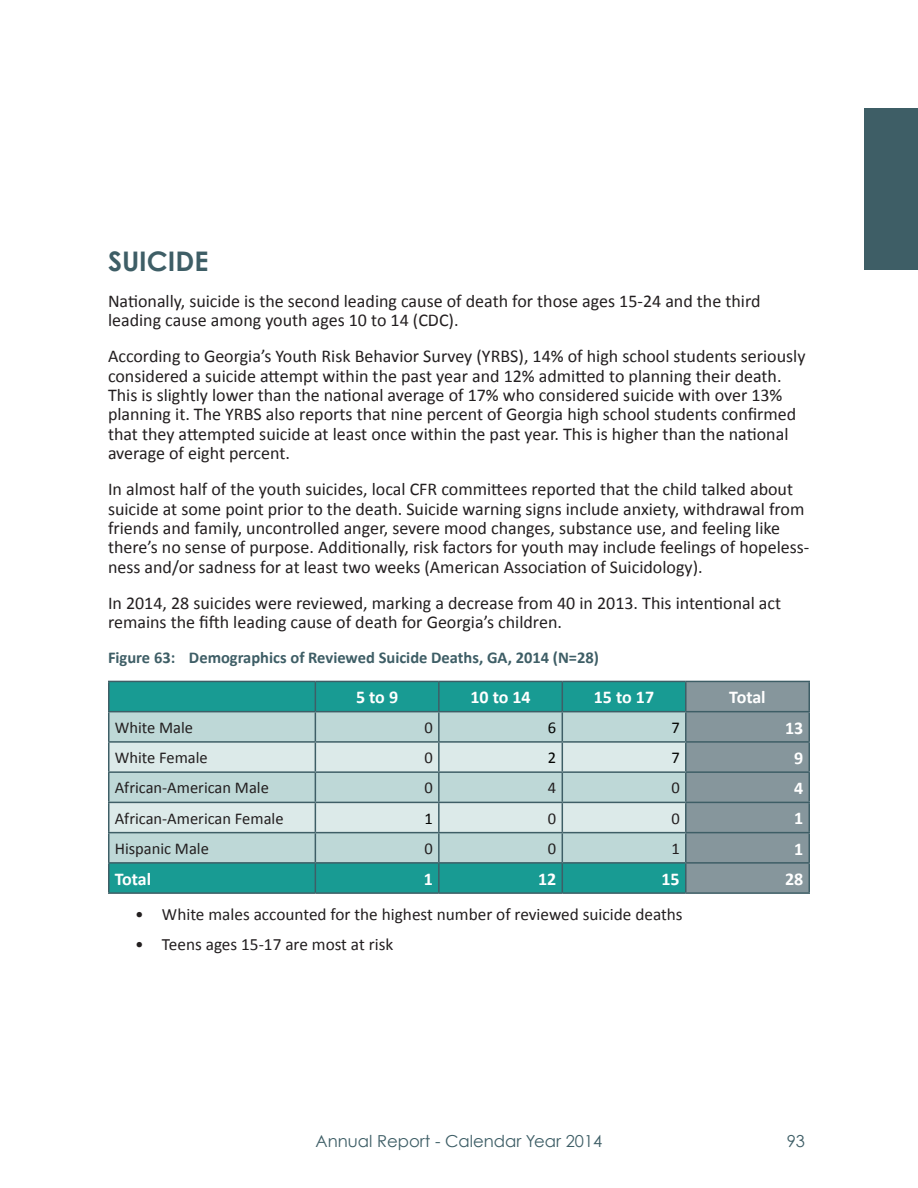
<style>
.page{position:relative;width:918px;height:1188px;background:#fff}
.page>*{position:absolute;margin:0;border:0;box-sizing:border-box;transform-origin:0 0}
.t1{font:700 27px "Century Gothic";color:#3e5e66}
.t2{font:18px/19.4px "Calibri";color:#231f20}
.t3{font:700 18px "Calibri";color:#fff}
.t4{font:17.25px "Calibri";color:#231f20}
.t5{font:16.5px "Calibri";color:#231f20}
.t6{font:700 16.5px "Calibri";color:#3e5e66}
.t7{font:16.5px "Century Gothic";color:#3e5e66}
.t8{font:16.5px "Calibri";color:#040503}
</style>
<div class="page">
<hr style="left:108px;top:681px;width:207px;height:1px;background:#3e5e66">
<hr style="left:108px;top:682px;width:2px;height:29px;background:#3e5e66">
<hr style="left:686px;top:681px;width:124px;height:1px;background:#3e5e66">
<hr style="left:808px;top:682px;width:2px;height:29px;background:#3e5e66">
<hr style="left:108px;top:711px;width:207px;height:1px;background:#3e5e66">
<hr style="left:108px;top:712px;width:2px;height:29px;background:#3e5e66">
<hr style="left:686px;top:711px;width:124px;height:1px;background:#3e5e66">
<hr style="left:808px;top:712px;width:2px;height:29px;background:#3e5e66">
<hr style="left:108px;top:741px;width:207px;height:2px;background:#3e5e66">
<hr style="left:108px;top:743px;width:2px;height:28px;background:#3e5e66">
<hr style="left:686px;top:741px;width:124px;height:2px;background:#3e5e66">
<hr style="left:808px;top:743px;width:2px;height:28px;background:#3e5e66">
<hr style="left:108px;top:771px;width:207px;height:2px;background:#3e5e66">
<hr style="left:108px;top:773px;width:2px;height:29px;background:#3e5e66">
<hr style="left:686px;top:771px;width:124px;height:2px;background:#3e5e66">
<hr style="left:808px;top:773px;width:2px;height:29px;background:#3e5e66">
<hr style="left:108px;top:802px;width:207px;height:1px;background:#3e5e66">
<hr style="left:108px;top:803px;width:2px;height:29px;background:#3e5e66">
<hr style="left:686px;top:802px;width:124px;height:1px;background:#3e5e66">
<hr style="left:808px;top:803px;width:2px;height:29px;background:#3e5e66">
<hr style="left:108px;top:832px;width:207px;height:1px;background:#3e5e66">
<hr style="left:108px;top:833px;width:2px;height:29px;background:#3e5e66">
<hr style="left:686px;top:832px;width:124px;height:1px;background:#3e5e66">
<hr style="left:808px;top:833px;width:2px;height:29px;background:#3e5e66">
<hr style="left:108px;top:862px;width:207px;height:2px;background:#3e5e66">
<hr style="left:108px;top:864px;width:2px;height:28px;background:#3e5e66">
<svg style="left:109px;top:681px;width:700px;height:211px;background:#8fbcbb"></svg>
<hr style="left:686px;top:862px;width:124px;height:2px;background:#3e5e66">
<hr style="left:685px;top:864px;width:2px;height:28px;background:#3e5e66">
<hr style="left:808px;top:864px;width:2px;height:28px;background:#3e5e66">
<hr style="left:108px;top:892px;width:207px;height:2px;background:#3e5e66">
<hr style="left:315px;top:892px;width:124px;height:2px;background:#3e5e66">
<hr style="left:439px;top:892px;width:123px;height:2px;background:#3e5e66">
<hr style="left:562px;top:892px;width:124px;height:2px;background:#3e5e66">
<hr style="left:686px;top:892px;width:124px;height:2px;background:#3e5e66">
<div style="left:864px;top:108px;width:54px;height:162px;background:#3e5e66"></div>
<h1 class="t1" style="left:108px;top:244px;width:102px">SUICIDE</h1>
<p class="t2" style="left:108px;top:291px;width:654px">Nationally, suicide is the second leading cause of death for those ages 15-24 and the third leading cause among youth ages 10 to 14 (CDC).</p>
<p class="t2" style="left:108px;top:346px;width:699px">According to Georgia’s Youth Risk Behavior Survey (YRBS), 14% of high school students seriously considered a suicide attempt within the past year and 12% admitted to planning their death.<br>This is slightly lower than the national average of 17% who considered suicide with over 13% planning it. The YRBS also reports that nine percent of Georgia high school students confirmed that they attempted suicide at least once within the past year. This is higher than the national average of eight percent.</p>
<p class="t2" style="left:108px;top:480px;width:703px">In almost half of the youth suicides, local CFR committees reported that the child talked about suicide at some point prior to the death. Suicide warning signs include anxiety, withdrawal from friends and family, uncontrolled anger, severe mood changes, substance use, and feeling like there’s no sense of purpose. Additionally, risk factors for youth may include feelings of hopeless&shy;ness and/or sadness for at least two weeks (American Association of Suicidology).</p>
<p class="t2" style="left:108px;top:593px;width:675px">In 2014, 28 suicides were reviewed, marking a decrease from 40 in 2013. This intentional act remains the fifth leading cause of death for Georgia’s children.</p>
<p class="t6" style="left:108px;top:647px;width:493px">Figure 63: Demographics of Reviewed Suicide Deaths, GA, 2014 (N=28)</p>
<p class="t3" style="left:356px;top:686px;width:44px">5 to 9</p>
<p class="t3" style="left:470px;top:686px;width:62px">10 to 14</p>
<p class="t3" style="left:594px;top:686px;width:62px">15 to 17</p>
<p class="t3" style="left:729px;top:686px;width:38px">Total</p>
<p class="t5" style="left:115px;top:717px;width:80px">White Male</p>
<p class="t5" style="left:424px;top:717px;width:10px">0</p>
<p class="t8" style="left:548px;top:717px;width:10px">6</p>
<p class="t8" style="left:671px;top:717px;width:10px">7</p>
<p class="t3" style="left:785px;top:716px;width:20px">13</p>
<p class="t5" style="left:115px;top:747px;width:95px">White Female</p>
<p class="t5" style="left:424px;top:747px;width:10px">0</p>
<p class="t8" style="left:548px;top:747px;width:10px">2</p>
<p class="t8" style="left:671px;top:747px;width:10px">7</p>
<p class="t3" style="left:794px;top:746px;width:11px">9</p>
<p class="t5" style="left:115px;top:778px;width:156px">African-American Male</p>
<p class="t5" style="left:424px;top:778px;width:10px">0</p>
<p class="t5" style="left:548px;top:778px;width:10px">4</p>
<p class="t5" style="left:671px;top:778px;width:10px">0</p>
<p class="t3" style="left:794px;top:777px;width:11px">4</p>
<p class="t5" style="left:115px;top:808px;width:170px">African-American Female</p>
<p class="t8" style="left:424px;top:808px;width:10px">1</p>
<p class="t5" style="left:548px;top:808px;width:10px">0</p>
<p class="t5" style="left:671px;top:808px;width:10px">0</p>
<p class="t3" style="left:794px;top:807px;width:11px">1</p>
<p class="t5" style="left:115px;top:838px;width:96px">Hispanic Male</p>
<p class="t5" style="left:424px;top:838px;width:10px">0</p>
<p class="t5" style="left:548px;top:838px;width:10px">0</p>
<p class="t5" style="left:671px;top:838px;width:10px">1</p>
<p class="t3" style="left:794px;top:837px;width:11px">1</p>
<p class="t3" style="left:115px;top:867px;width:38px">Total</p>
<p class="t3" style="left:424px;top:867px;width:11px">1</p>
<p class="t3" style="left:538px;top:867px;width:20px">12</p>
<p class="t3" style="left:662px;top:867px;width:20px">15</p>
<p class="t3" style="left:785px;top:867px;width:20px">28</p>
<p class="t4" style="left:135px;top:903px;width:549px">• White males accounted for the highest number of reviewed suicide deaths</p>
<p class="t4" style="left:135px;top:934px;width:260px">• Teens ages 15-17 are most at risk</p>
<p class="t7" style="left:316px;top:1131px;width:288px">Annual Report - Calendar Year 2014</p>
<p class="t7" style="left:787px;top:1131px;width:20px">93</p>
</div>
